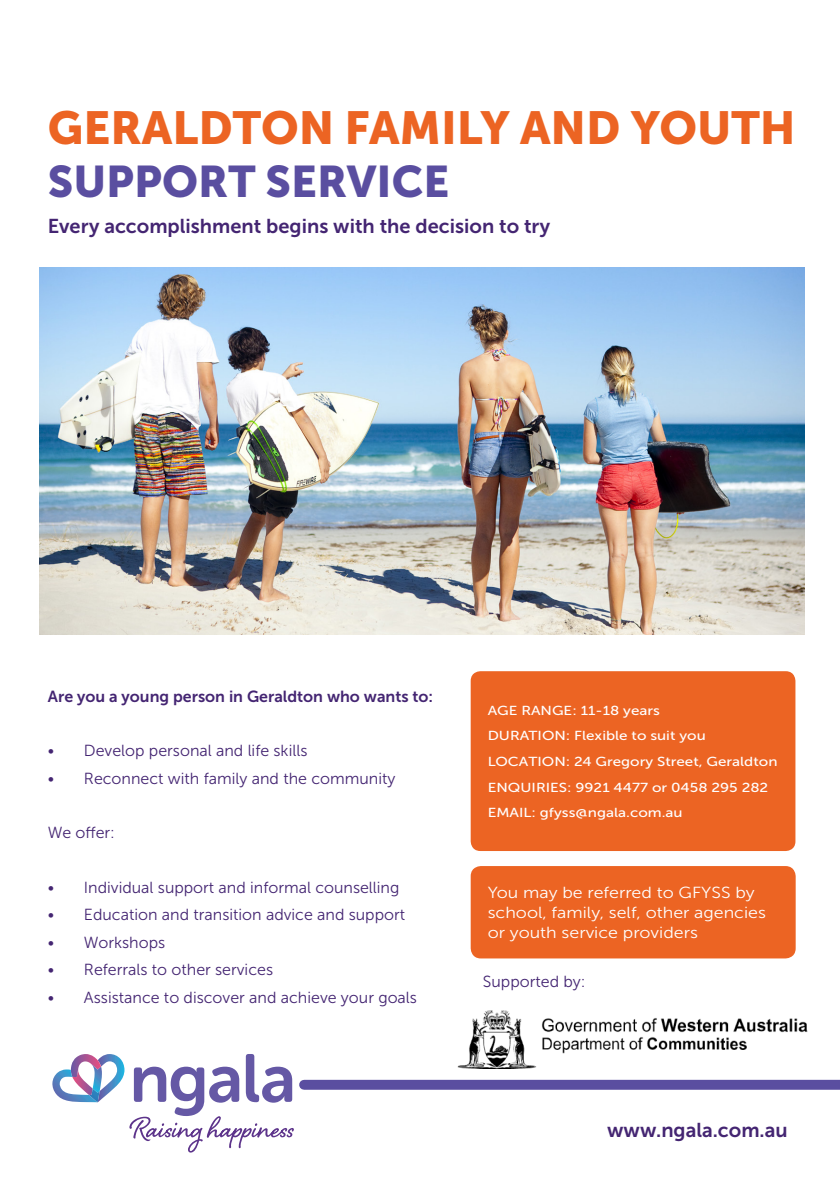
<style>
.page{position:relative;width:840px;height:1191px;background:#fff}
.page>*{position:absolute;margin:0;border:0;box-sizing:border-box;transform-origin:0 0}
.t1{font:46px "Museo Sans 900";color:#ec6423}
.t2{font:44px "Museo Sans 900";color:#5a4ea0}
.t3{font:20px "Museo Sans 700";color:#442572}
.t4{font:16px "Museo Sans 300";color:#442572}
.t5{font:16px/20px "Museo Sans 300";color:#fff;scale:1.11 1}
.t6{font:16px "Museo Sans 700";color:#442572}
.t7{font:13px "Museo Sans 500";color:#fff;scale:1.17 1}
</style>
<div class="page">
<img style="left:101px;top:1054px;width:23px;height:45px">
<img style="left:72px;top:1054px;width:29px;height:9px">
<img style="left:52px;top:1063px;width:50px;height:39px">
<img style="left:89px;top:1088px;width:11px;height:14px">
<svg style="left:129px;top:1054px;width:165px;height:98px"></svg>
<div style="left:470px;top:671px;width:325px;height:180px;background:#ec6423;border-radius:10px"></div>
<div style="left:304px;top:1079px;width:535px;height:10px;background:#5a4ea0"></div>
<div style="left:470px;top:866px;width:325px;height:92px;background:#ec6423;border-radius:10px"></div>
<img style="left:457px;top:1010px;width:349px;height:58px">
<img style="left:39px;top:267px;width:765px;height:367px">
<p class="t1" style="left:48px;top:102px;width:748px">GERALDTON FAMILY AND YOUTH</p>
<p class="t2" style="left:48px;top:157px;width:403px">SUPPORT SERVICE</p>
<p class="t3" style="left:48px;top:215px;width:503px">Every accomplishment begins with the decision to try</p>
<p class="t6" style="left:48px;top:687px;width:386px">Are you a young person in Geraldton who wants to:</p>
<p class="t4" style="left:48px;top:742px;width:261px">• Develop personal and life skills</p>
<p class="t4" style="left:48px;top:769px;width:349px">• Reconnect with family and the community</p>
<p class="t4" style="left:48px;top:824px;width:68px">We offer:</p>
<p class="t4" style="left:48px;top:879px;width:353px">• Individual support and informal counselling</p>
<p class="t4" style="left:48px;top:906px;width:358px">• Education and transition advice and support</p>
<p class="t4" style="left:48px;top:933px;width:119px">• Workshops</p>
<p class="t4" style="left:48px;top:961px;width:226px">• Referrals to other services</p>
<p class="t4" style="left:48px;top:988px;width:370px">• Assistance to discover and achieve your goals</p>
<p class="t7" style="left:487px;top:703px;width:149px">AGE RANGE: 11-18 years</p>
<p class="t7" style="left:487px;top:728px;width:188px">DURATION: Flexible to suit you</p>
<p class="t7" style="left:487px;top:754px;width:249px">LOCATION: 24 Gregory Street, Geraldton</p>
<p class="t7" style="left:487px;top:780px;width:241px">ENQUIRIES: 9921 4477 or 0458 295 282</p>
<p class="t7" style="left:487px;top:806px;width:168px">EMAIL: gfyss@ngala.com.au</p>
<p class="t5" style="left:487px;top:883px;width:252px">You may be referred to GFYSS by school, family, self, other agencies or youth service providers</p>
<p class="t4" style="left:482px;top:973px;width:104px">Supported by:</p>
<p class="t3" style="left:606px;top:1119px;width:182px">www.ngala.com.au</p>
</div>
